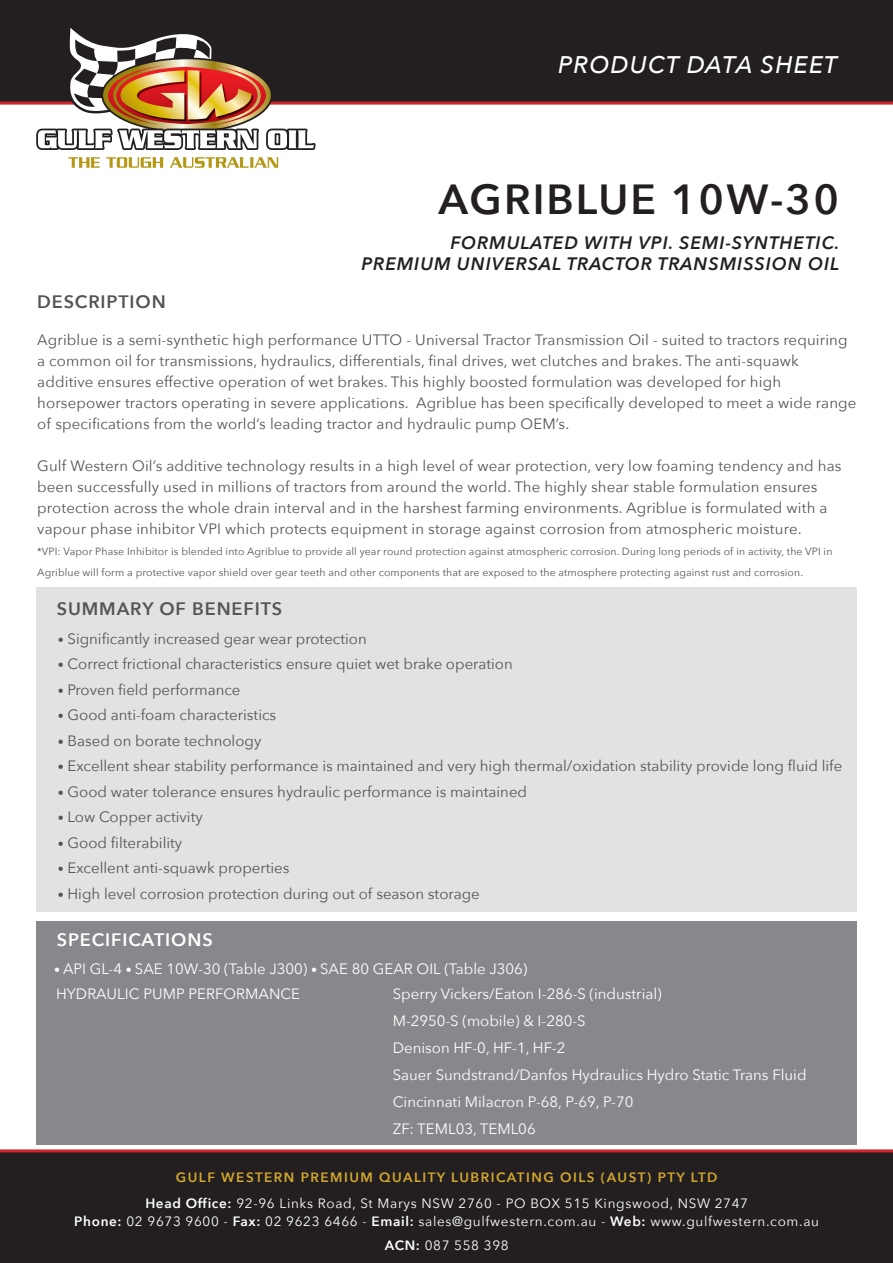
<style>
.page{position:relative;width:893px;height:1263px;background:#fff}
.page>*{position:absolute;margin:0;border:0;box-sizing:border-box;transform-origin:0 0}
.t1{font:600 42px "Avenir Next";letter-spacing:.05em;color:#231f20}
.t2{font:italic 500 24px "Avenir Next";letter-spacing:.05em;color:#fff}
.t3{font:italic 600 18px "Avenir Next";letter-spacing:.05em;color:#231f20}
.t4{font:600 18px "Avenir Next";letter-spacing:.05em;color:#545557}
.t5{font:600 18px "Avenir Next";letter-spacing:.05em;color:#fff}
.t6{font:15px/21px "Avenir Next";letter-spacing:.01em;color:#545557}
.t7{font:15px "Avenir Next";color:#fff}
.t8{font:13.5px/24px "Avenir Next";letter-spacing:.05em;color:#fff;text-align:center}
.t9{font:600 13.5px "Avenir Next";letter-spacing:.11em;color:#d3a82f}
.t10{font:10.5px/21px "Avenir Next";letter-spacing:.01em;color:#545557}
.s1{font-size:12px}
.s2{font-weight:600}
</style>
<div class="page">
<div style="left:0;top:1150px;width:893px;height:113px;background:#231f20"></div>
<div style="left:0;top:0;width:893px;height:103px;background:#231f20"></div>
<hr style="left:0;top:1149px;width:893px;height:3px;background:#d1232a">
<hr style="left:0;top:102px;width:893px;height:3px;background:#d1232a">
<svg style="left:36px;top:28px;width:280px;height:140px"></svg>
<div style="left:36px;top:587px;width:820px;height:325px;background:#e1e2e4"></div>
<div style="left:36px;top:921px;width:820px;height:223px;background:#86888b"></div>
<p class="t2" style="left:558px;top:44px;width:281px">PRODUCT DATA SHEET</p>
<p class="t1" style="left:439px;top:164px;width:402px">AGRIBLUE 10W-30</p>
<p class="t3" style="left:450px;top:227px;width:391px">FORMULATED WITH VPI. SEMI-SYNTHETIC.</p>
<p class="t3" style="left:361px;top:249px;width:480px">PREMIUM UNIVERSAL TRACTOR TRANSMISSION OIL</p>
<p class="t4" style="left:37px;top:286px;width:130px">DESCRIPTION</p>
<p class="t6" style="left:37px;top:329px;width:812px">Agriblue is a semi-synthetic high performance UTTO - Universal Tractor Transmission Oil - suited to tractors requiring a common oil for transmissions, hydraulics, differentials, final drives, wet clutches and brakes. The anti-squawk</p>
<p class="t6" style="left:37px;top:371px;width:745px">additive ensures effective operation of wet brakes. This highly boosted formulation was developed for high</p>
<p class="t6" style="left:37px;top:392px;width:821px">horsepower tractors operating in severe applications. Agriblue has been specifically developed to meet a wide range of specifications from the world’s leading tractor and hydraulic pump OEM’s.</p>
<p class="t6" style="left:37px;top:455px;width:806px">Gulf Western Oil’s additive technology results in a high level of wear protection, very low foaming tendency and has been successfully used in millions of tractors from around the world. The highly shear stable formulation ensures</p>
<p class="t6" style="left:37px;top:497px;width:792px">protection across the whole drain interval and in the harshest farming environments. Agriblue is formulated with a vapour phase inhibitor VPI which protects equipment in storage against corrosion from atmospheric moisture.</p>
<p class="t10" style="left:37px;top:541px;width:797px">*VPI: Vapor Phase Inhibitor is blended into Agriblue to provide all year round protection against atmospheric corrosion. During long periods of in activity, the VPI in<br>Agriblue will form a protective vapor shield over gear teeth and other components that are exposed to the atmosphere protecting against rust and corrosion.</p>
<p class="t4" style="left:57px;top:593px;width:227px">SUMMARY OF BENEFITS</p>
<p class="t6" style="left:58px;top:628px;width:311px"><span class="s1">•</span> Significantly increased gear wear protection</p>
<p class="t6" style="left:58px;top:653px;width:456px"><span class="s1">•</span> Correct frictional characteristics ensure quiet wet brake operation</p>
<p class="t6" style="left:58px;top:679px;width:184px"><span class="s1">•</span> Proven field performance</p>
<p class="t6" style="left:58px;top:704px;width:220px"><span class="s1">•</span> Good anti-foam characteristics</p>
<p class="t6" style="left:58px;top:730px;width:205px"><span class="s1">•</span> Based on borate technology</p>
<p class="t6" style="left:58px;top:755px;width:786px"><span class="s1">•</span> Excellent shear stability performance is maintained and very high thermal/oxidation stability provide long fluid life</p>
<p class="t6" style="left:58px;top:781px;width:471px"><span class="s1">•</span> Good water tolerance ensures hydraulic performance is maintained</p>
<p class="t6" style="left:58px;top:806px;width:146px"><span class="s1">•</span> Low Copper activity</p>
<p class="t6" style="left:58px;top:832px;width:126px"><span class="s1">•</span> Good filterability</p>
<p class="t6" style="left:58px;top:857px;width:233px"><span class="s1">•</span> Excellent anti-squawk properties</p>
<p class="t6" style="left:58px;top:883px;width:423px"><span class="s1">•</span> High level corrosion protection during out of season storage</p>
<p class="t5" style="left:57px;top:924px;width:157px">SPECIFICATIONS</p>
<p class="t7" style="left:54px;top:956px;width:475px"><span class="s1">•</span> API GL-4 <span class="s1">•</span> SAE 10W-30 (Table J300) <span class="s1">•</span> SAE 80 GEAR OIL (Table J306)</p>
<p class="t7" style="left:56px;top:981px;width:245px">HYDRAULIC PUMP PERFORMANCE</p>
<p class="t7" style="left:393px;top:981px;width:270px">Sperry Vickers/Eaton I-286-S (industrial)</p>
<p class="t7" style="left:393px;top:1008px;width:194px">M-2950-S (mobile) &amp; I-280-S</p>
<p class="t7" style="left:393px;top:1035px;width:174px">Denison HF-0, HF-1, HF-2</p>
<p class="t7" style="left:393px;top:1062px;width:415px">Sauer Sundstrand/Danfos Hydraulics Hydro Static Trans Fluid</p>
<p class="t7" style="left:393px;top:1089px;width:242px">Cincinnati Milacron P-68, P-69, P-70</p>
<p class="t7" style="left:393px;top:1116px;width:144px">ZF: TEML03, TEML06</p>
<p class="t9" style="left:176px;top:1166px;width:543px">GULF WESTERN PREMIUM QUALITY LUBRICATING OILS (AUST) PTY LTD</p>
<p class="t8" style="left:145px;top:1190px;width:604px"><span class="s2">Head Office:</span> 92-96 Links Road, St Marys NSW 2760 - PO BOX 515 Kingswood, NSW 2747</p>
<p class="t8" style="left:74px;top:1208px;width:746px"><span class="s2">Phone:</span> 02 9673 9600 - <span class="s2">Fax:</span> 02 9623 6466 - <span class="s2">Email:</span> sales@gulfwestern.com.au - <span class="s2">Web:</span> www.gulfwestern.com.au<br><span class="s2">ACN:</span> 087 558 398</p>
</div>
